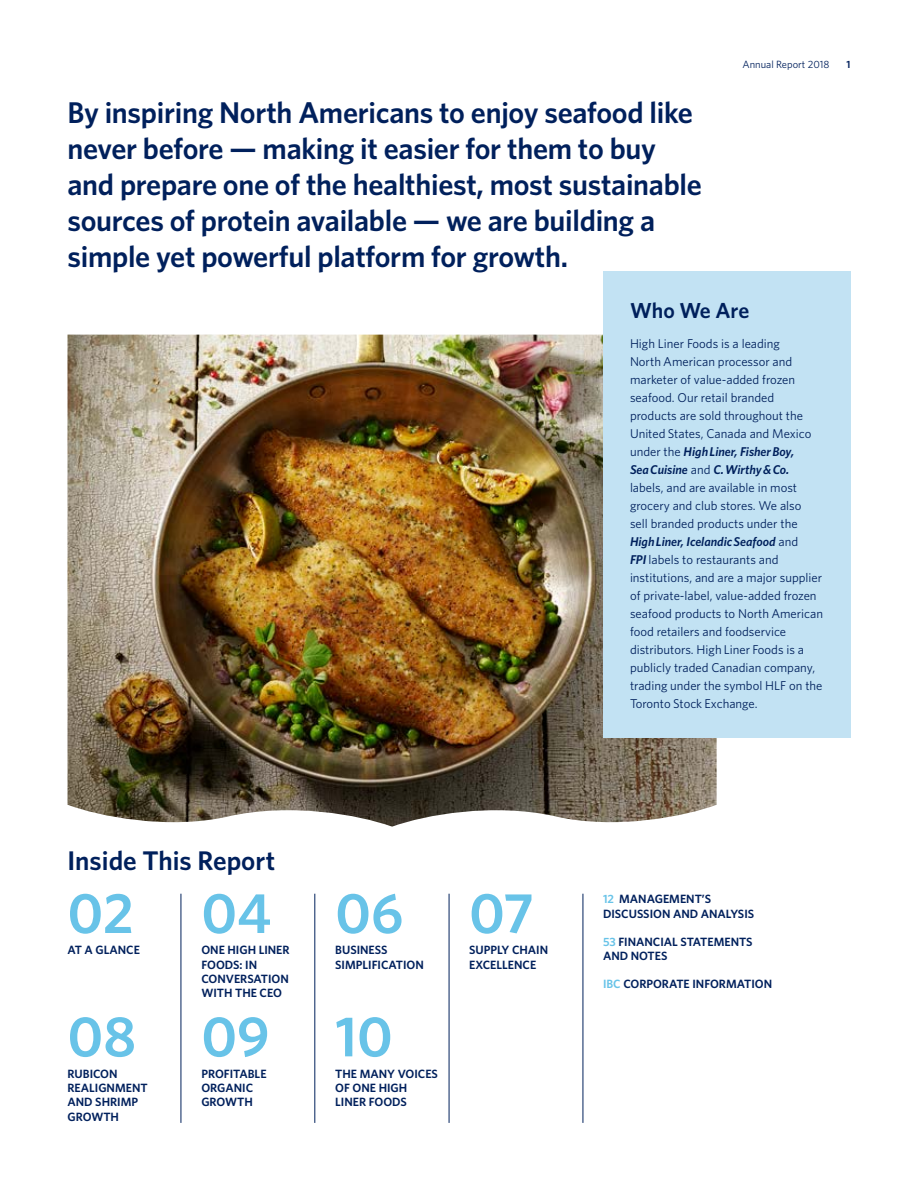
<style>
.page{position:relative;width:918px;height:1188px;background:#fff}
.page>*{position:absolute;margin:0;border:0;box-sizing:border-box;transform-origin:0 0}
.TOC_Page_Numbers{font:600 57px "Whitney";color:#68c3e8}
.AR_Intro{font:600 30px/36px "Whitney";letter-spacing:-.01em;color:#00205c}
.t1{font:600 27px "Whitney";color:#00205c}
.t2{font:600 21.75px "Whitney";color:#00205c}
.t3{font:12.75px/18px "Whitney";color:#00205c}
.t4{font:600 12px/14.4px "Whitney";color:#00205c}
.t5{font:10.5px "Whitney";color:#00205c}
.t6{font:600 10.5px "Whitney";color:#00205c}
.s1{font-weight:600;font-style:italic}
.s2{color:#68c3e8}
</style>
<div class="page">
<img style="left:68px;top:335px;width:649px;height:492px">
<div style="left:603px;top:271px;width:247px;height:467px;background:#c2e2f3"></div>
<hr style="left:181px;top:894px;width:1px;height:229px;background:#00205c">
<hr style="left:449px;top:894px;width:1px;height:229px;background:#00205c">
<hr style="left:315px;top:894px;width:1px;height:229px;background:#00205c">
<hr style="left:583px;top:894px;width:1px;height:229px;background:#00205c">
<p class="t5" style="left:742px;top:57px;width:88px">Annual Report 2018</p>
<p class="t6" style="left:846px;top:57px;width:6px">1</p>
<p class="AR_Intro" style="left:68px;top:94px;width:636px">By inspiring North Americans to enjoy seafood like never before — making it easier for them to buy and prepare one of the healthiest, most sustainable sources of protein available — we are building a simple yet powerful platform for growth.</p>
<h1 class="t2" style="left:630px;top:296px;width:121px">Who We Are</h1>
<p class="t3" style="left:630px;top:334px;width:195px">High Liner Foods is a leading<br>North American processor and marketer of value-added frozen seafood. Our retail branded products are sold throughout the<br>United States, Canada and Mexico under the <span class="s1">High Liner, Fisher Boy,<br>Sea Cuisine</span> and <span class="s1">C. Wirthy &amp; Co. </span>labels, and are available in most grocery and club stores. We also<br>sell branded products under the<br><span class="s1">High Liner, Icelandic Seafood</span> and<br><span class="s1">FPI</span> labels to restaurants and institutions, and are a major supplier of private-label, value-added frozen seafood products to North American food retailers and foodservice distributors. High Liner Foods is a publicly traded Canadian company, trading under the symbol HLF on the<br>Toronto Stock Exchange.</p>
<h1 class="t1" style="left:68px;top:843px;width:209px">Inside This Report</h1>
<p class="TOC_Page_Numbers" style="left:68px;top:875px;width:68px">02</p>
<h2 class="t4" style="left:68px;top:943px;width:74px">AT A GLANCE</h2>
<p class="TOC_Page_Numbers" style="left:201px;top:875px;width:71px">04</p>
<h2 class="t4" style="left:201px;top:943px;width:90px">ONE HIGH LINER<br>FOODS: IN<br>CONVERSATION<br>WITH THE CEO</h2>
<p class="TOC_Page_Numbers" style="left:68px;top:999px;width:70px">08</p>
<h2 class="t4" style="left:68px;top:1066px;width:82px">RUBICON<br>REALIGNMENT<br>AND SHRIMP<br>GROWTH</h2>
<p class="TOC_Page_Numbers" style="left:201px;top:999px;width:70px">09</p>
<h2 class="t4" style="left:201px;top:1066px;width:67px">PROFITABLE<br>ORGANIC<br>GROWTH</h2>
<p class="TOC_Page_Numbers" style="left:335px;top:875px;width:70px">06</p>
<h2 class="t4" style="left:335px;top:943px;width:90px">BUSINESS<br>SIMPLIFICATION</h2>
<p class="TOC_Page_Numbers" style="left:335px;top:999px;width:59px">10</p>
<h2 class="t4" style="left:335px;top:1066px;width:104px">THE MANY VOICES<br>OF ONE HIGH<br>LINER FOODS</h2>
<p class="TOC_Page_Numbers" style="left:469px;top:875px;width:66px">07</p>
<h2 class="t4" style="left:469px;top:943px;width:81px">SUPPLY CHAIN<br>EXCELLENCE</h2>
<h2 class="t4" style="left:603px;top:892px;width:153px"><span class="s2">12</span> MANAGEMENT’S<br>DISCUSSION AND ANALYSIS</h2>
<h2 class="t4" style="left:603px;top:934px;width:151px"><span class="s2">53</span> FINANCIAL STATEMENTS<br>AND NOTES</h2>
<h2 class="t4" style="left:603px;top:976px;width:171px"><span class="s2">IBC</span> CORPORATE INFORMATION</h2>
</div>
